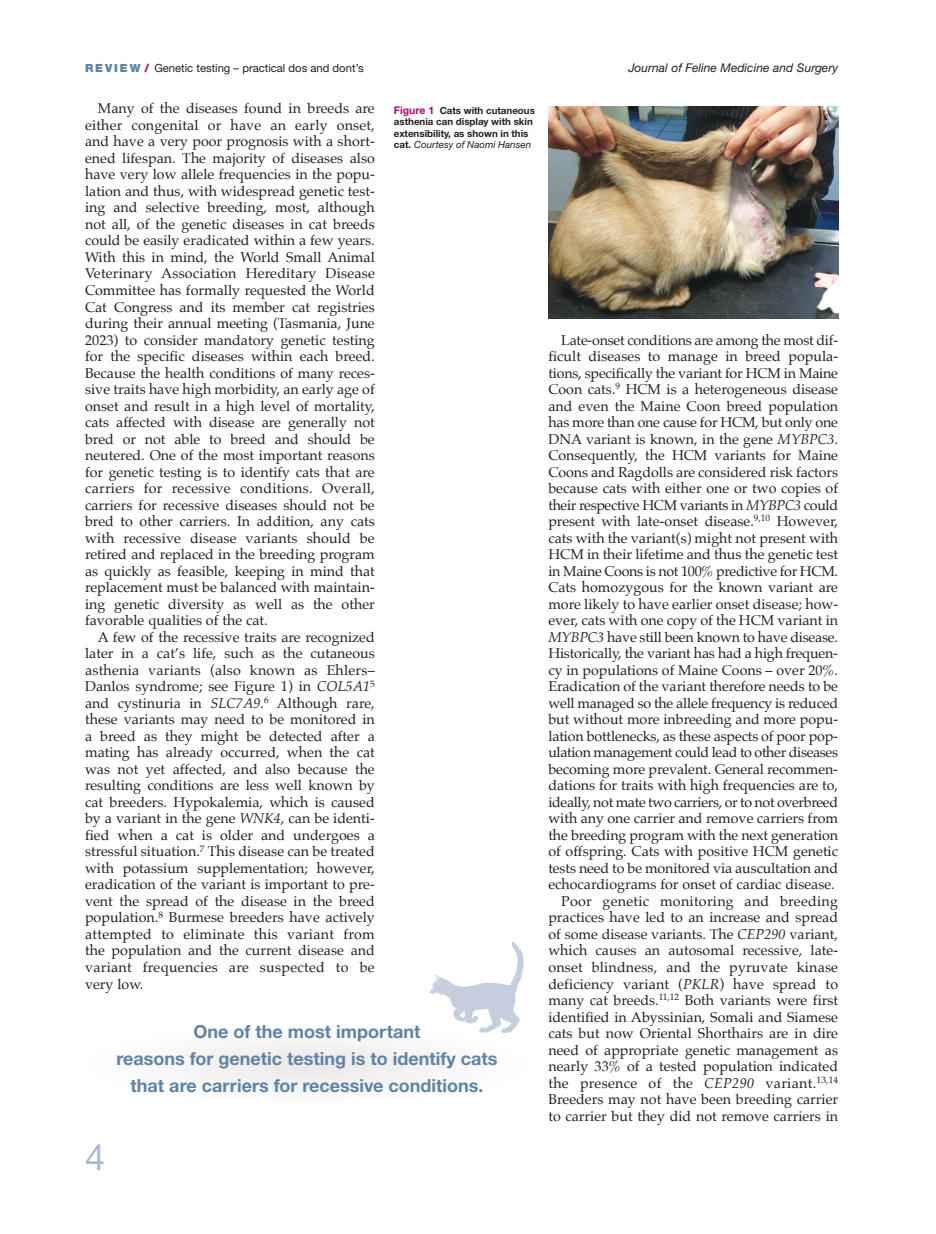
<style>
.page{position:relative;width:936px;height:1234px;background:#fff}
.page>*{position:absolute;margin:0;border:0;box-sizing:border-box;transform-origin:0 0}
.t1{font:36px "Helvetica Neue CE";color:#a6b8d3}
.t2{font:700 18px/27px "Helvetica Neue CE";color:#5e83a8;text-align:center}
.t3{font:14.25px/16.5px "Palatino";color:#231f20;text-align:justify}
.t4{font:italic 12px "Helvetica Neue CE";color:#231f20}
.t5{font:11.25px "Helvetica Neue CE";color:#231f20}
.t6{font:700 9.75px/11.2px "Helvetica Neue CE";color:#231f20}
.s1{font-weight:900;color:#5e83a8}
.s2{font-weight:900;color:#b6036c}
.s3{font-style:italic}
.s4{font-size:10.5px;color:#b6036c}
.s5{font-weight:400;font-style:italic}
</style>
<div class="page">
<div style="left:174px;top:1041px;width:267px;height:49px;background:#f5f3f2"></div>
<img style="left:430px;top:941px;width:94px;height:92px">
<img style="left:548px;top:106px;width:290px;height:212px">
<p class="t5" style="left:85px;top:64px;width:280px"><span class="s1">R E V I E W</span> <span class="s2">/</span> Genetic testing – practical dos and dont’s</p>
<p class="t4" style="left:628px;top:64px;width:211px">Journal of Feline Medicine and Surgery</p>
<p class="t3" style="left:85px;top:101px;width:291px;text-indent:13px">Many of the diseases found in breeds are either congenital or have an early onset, and have a very poor prognosis with a short&shy;ened life span. The majority of diseases also have very low allele frequencies in the popu&shy;lation and thus, with wide spread genetic test&shy;ing and selective breeding, most, although not all, of the genetic diseases in cat breeds could be easily eradicated within a few years.<br>With this in mind, the World Small Animal Veterinary Association Hereditary disease Committee has formally requested the World Cat Congress and its member cat registries during their annual meeting (Tasmania, June 2023) to consider mandatory genetic testing for the specific diseases within each breed.<br>Because the health conditions of many reces&shy;sive traits have high morbidity, an early age of onset and result in a high level of mortality, cats affected with disease are generally not bred or not able to breed and should be neutered. one of the most important reasons for genetic testing is to identify cats that are carriers for recessive conditions. over all, carriers for recessive diseases should not be bred to other carriers. in addition, any cats with recessive disease variants should be retired and replaced in the breeding program as quickly as feasible, keeping in mind that replacement must be balanced with maintain&shy;ing genetic diversity as well as the other favorable qualities of the cat.</p>
<p class="t3" style="left:85px;top:629px;width:291px;text-indent:13px">A few of the recessive traits are recognized later in a cat’s life, such as the cutaneous asthenia variants (also known as Ehlers– danlos syndrome; see Figure 1) in <span class="s3">COL5A1</span><sup>5 </sup>and cystinuria in <span class="s3">SLC7A9</span>.<sup>6</sup> Although rare, these variants may need to be monitored in a breed as they might be detected after a mating has already occurred, when the cat was not yet affected, and also because the resulting conditions are less well known by cat breeders. Hypo kalemia, which is caused by a variant in the gene <span class="s3">WNK4</span>, can be identi&shy;fied when a cat is older and undergoes a stressful situation.<sup>7</sup> This disease can be treated with potassium supplementation; however, eradication of the variant is important to pre&shy;vent the spread of the disease in the breed pop ulation.<sup>8</sup> Burmese breeders have actively attempted to eliminate this variant from the population and the current disease and variant frequencies are suspected to be very low.</p>
<p class="t6" style="left:394px;top:106px;width:142px"><span class="s4">Figure 1</span> Cats with cutaneous asthenia can display with skin extensibility, as shown in this cat. <span class="s5">Courtesy of Naomi Hansen</span></p>
<p class="t3" style="left:548px;top:332px;width:291px;text-align:right">Late-onset conditions are among the most dif&shy;ficult diseases to manage in breed popula&shy;tions, specifically the variant for HCM in Maine Coon cats.<sup>9</sup> HCM is a heterogeneous disease and even the Maine Coon breed population has more than one cause for HCM, but only one dNA variant is known, in the gene <span class="s3">MYBPC3</span>.<br>Consequently, the HCM variants for Maine Coons and Ragdolls are considered risk factors because cats with either one or two copies of their respective HCM variants in <span class="s3">MYBPC3</span> could present with late-onset disease.<sup>9,10</sup> However, cats with the variant(s) might not present with HCM in their lifetime and thus the genetic test in Maine Coons is not 100% predictive for HCM.<br>Cats homozygous for the known variant are more likely to have earlier onset disease; how&shy;ever, cats with one copy of the HCM variant in <span class="s3">MYBPC3</span> have still been known to have disease.<br>Historically, the variant has had a high frequen&shy;cy in populations of Maine Coons – over 20%.<br>Eradication of the variant therefore needs to be well managed so the allele frequency is reduced but without more inbreeding and more popu&shy;lation bottlenecks, as these aspects of poor pop&shy;ulation management could lead to other diseases becoming more prevalent. General recommen&shy;dations for traits with high frequencies are to, ideally, not mate two carriers, or to not overbreed with any one carrier and remove carriers from the breeding program with the next generation of offspring. Cats with positive HCM genetic tests need to be monitored via auscultation and echocardiograms for onset of cardiac disease.<br>Poor genetic monitoring and breeding practices have led to an increase and spread of some disease variants. The <span class="s3">CEP290</span> variant, which causes an autosomal recessive, late&shy;onset blindness, and the pyruvate kinase deficiency variant (<span class="s3">PKLR</span>) have spread to many cat breeds.<sup>11,12</sup> Both variants were first identified in Abyssinian, Somali and Siamese cats but now oriental Shorthairs are in dire need of appropriate genetic management as nearly 33% of a tested population indicated the presence of the <span class="s3">CEP290</span> variant.<sup>13,14<br></sup>Breeders may not have been breeding carrier to carrier but they did not remove carriers in</p>
<p class="t2" style="left:116px;top:1019px;width:382px">One of the most important<br>reasons for genetic testing is to identify cats that are carriers for recessive conditions.</p>
<h1 class="t1" style="left:85px;top:1143px;width:22px">4</h1>
</div>
